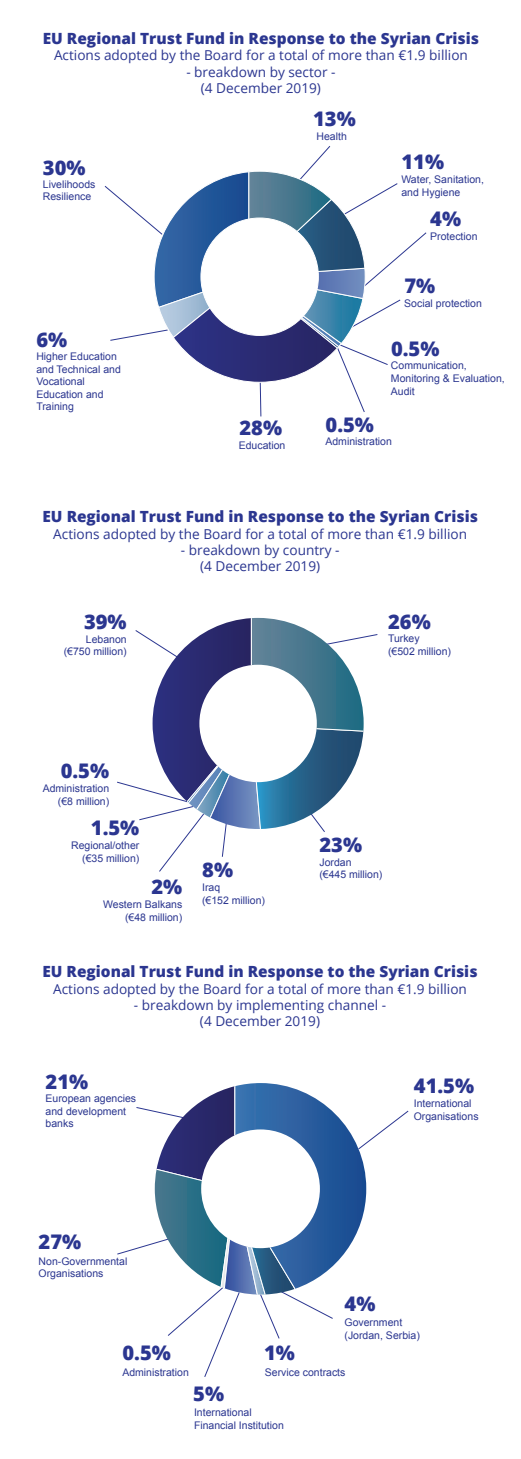
<style>
.page{position:relative;width:521px;height:1459px;background:#fff}
.page>*{position:absolute;margin:0;border:0;box-sizing:border-box;transform-origin:0 0}
.t1{font:800 20.12px "Open Sans";color:#2b3690}
.t2{font:800 15.49px "Open Sans";color:#2b3690}
.t3{font:800 15.4px "Open Sans";color:#2b3690}
.t4{font:13.65px/16.4px "Open Sans";color:#2b3690;text-align:center}
.t5{font:10.5px/12.6px "Arial";color:#2b3690}
</style>
<div class="page">
<svg style="left:104px;top:146px;width:323px;height:271px"></svg>
<svg style="left:153px;top:170px;width:213px;height:213px"></svg>
<svg style="left:117px;top:618px;width:261px;height:254px"></svg>
<svg style="left:117px;top:1083px;width:292px;height:294px"></svg>
<h2 class="t2" style="left:43px;top:27px;width:438px">EU Regional Trust Fund in Response to the Syrian Crisis</h2>
<p class="t4" style="left:54px;top:47px;width:415px">Actions adopted by the Board for a total of more than €1.9 billion</p>
<p class="t4" style="left:186px;top:63px;width:151px">- breakdown by sector - (4 December 2019)</p>
<h1 class="t1" style="left:313px;top:103px;width:44px">13%</h1>
<p class="t5" style="left:316px;top:130px;width:32px">Health</p>
<h1 class="t1" style="left:401px;top:147px;width:44px">11%</h1>
<p class="t5" style="left:401px;top:173px;width:84px">Water, Sanitation, and Hygiene</p>
<h1 class="t1" style="left:430px;top:203px;width:32px">4%</h1>
<p class="t5" style="left:430px;top:230px;width:49px">Protection</p>
<h1 class="t1" style="left:404px;top:270px;width:32px">7%</h1>
<p class="t5" style="left:404px;top:297px;width:79px">Social protection</p>
<h1 class="t1" style="left:391px;top:333px;width:50px">0.5%</h1>
<p class="t5" style="left:391px;top:359px;width:115px">Communication,<br>Monitoring &amp; Evaluation,<br>Audit</p>
<h1 class="t1" style="left:325px;top:409px;width:50px">0.5%</h1>
<p class="t5" style="left:325px;top:435px;width:68px">Administration</p>
<h1 class="t1" style="left:43px;top:152px;width:44px">30%</h1>
<p class="t5" style="left:43px;top:178px;width:54px">Livelihoods<br>Resilience</p>
<h1 class="t1" style="left:36px;top:324px;width:32px">6%</h1>
<p class="t5" style="left:36px;top:350px;width:86px">Higher Education and Technical and<br>Vocational<br>Education and<br>Training</p>
<h1 class="t1" style="left:239px;top:413px;width:44px">28%</h1>
<p class="t5" style="left:239px;top:439px;width:48px">Education</p>
<h3 class="t3" style="left:43px;top:505px;width:437px">EU Regional Trust Fund in Response to the Syrian Crisis</h3>
<p class="t4" style="left:53px;top:525px;width:415px">Actions adopted by the Board for a total of more than €1.9 billion</p>
<p class="t4" style="left:181px;top:541px;width:160px">- breakdown by country - (4 December 2019)</p>
<h1 class="t1" style="left:84px;top:606px;width:44px">39%</h1>
<p class="t5" style="left:64px;top:633px;width:65px;text-align:right">Lebanon (€750 million)</p>
<h1 class="t1" style="left:61px;top:756px;width:50px">0.5%</h1>
<p class="t5" style="left:43px;top:782px;width:68px;text-align:right">Administration (€8 million)</p>
<h1 class="t1" style="left:91px;top:812px;width:50px">1.5%</h1>
<p class="t5" style="left:71px;top:839px;width:70px;text-align:right">Regional/other (€35 million)</p>
<h1 class="t1" style="left:151px;top:871px;width:32px">2%</h1>
<p class="t5" style="left:103px;top:898px;width:81px;text-align:right">Western Balkans (€48 million)</p>
<h1 class="t1" style="left:202px;top:855px;width:32px">8%</h1>
<p class="t5" style="left:202px;top:881px;width:65px">Iraq<br>(€152 million)</p>
<h1 class="t1" style="left:388px;top:606px;width:44px">26%</h1>
<p class="t5" style="left:388px;top:632px;width:65px">Turkey<br>(€502 million)</p>
<h1 class="t1" style="left:319px;top:830px;width:44px">23%</h1>
<p class="t5" style="left:319px;top:855px;width:65px">Jordan<br>(€445 million)</p>
<h3 class="t3" style="left:42px;top:960px;width:436px">EU Regional Trust Fund in Response to the Syrian Crisis</h3>
<p class="t4" style="left:53px;top:980px;width:415px">Actions adopted by the Board for a total of more than €1.9 billion</p>
<p class="t4" style="left:134px;top:996px;width:254px">- breakdown by implementing channel - (4 December 2019)</p>
<h1 class="t1" style="left:46px;top:1066px;width:44px">21%</h1>
<p class="t5" style="left:46px;top:1092px;width:92px">European agencies and development banks</p>
<h1 class="t1" style="left:39px;top:1226px;width:44px">27%</h1>
<p class="t5" style="left:39px;top:1254px;width:90px">Non-Governmental<br>Organisations</p>
<h1 class="t1" style="left:122px;top:1337px;width:50px">0.5%</h1>
<p class="t5" style="left:122px;top:1366px;width:68px">Administration</p>
<h1 class="t1" style="left:414px;top:1070px;width:62px">41.5%</h1>
<p class="t5" style="left:414px;top:1097px;width:66px">International<br>Organisations</p>
<h1 class="t1" style="left:345px;top:1288px;width:32px">4%</h1>
<p class="t5" style="left:344px;top:1316px;width:77px">Government (Jordan, Serbia)</p>
<h1 class="t1" style="left:264px;top:1337px;width:32px">1%</h1>
<p class="t5" style="left:265px;top:1366px;width:82px">Service contracts</p>
<h1 class="t1" style="left:193px;top:1378px;width:32px">5%</h1>
<p class="t5" style="left:194px;top:1406px;width:91px">International<br>Financial Institution</p>
</div>
